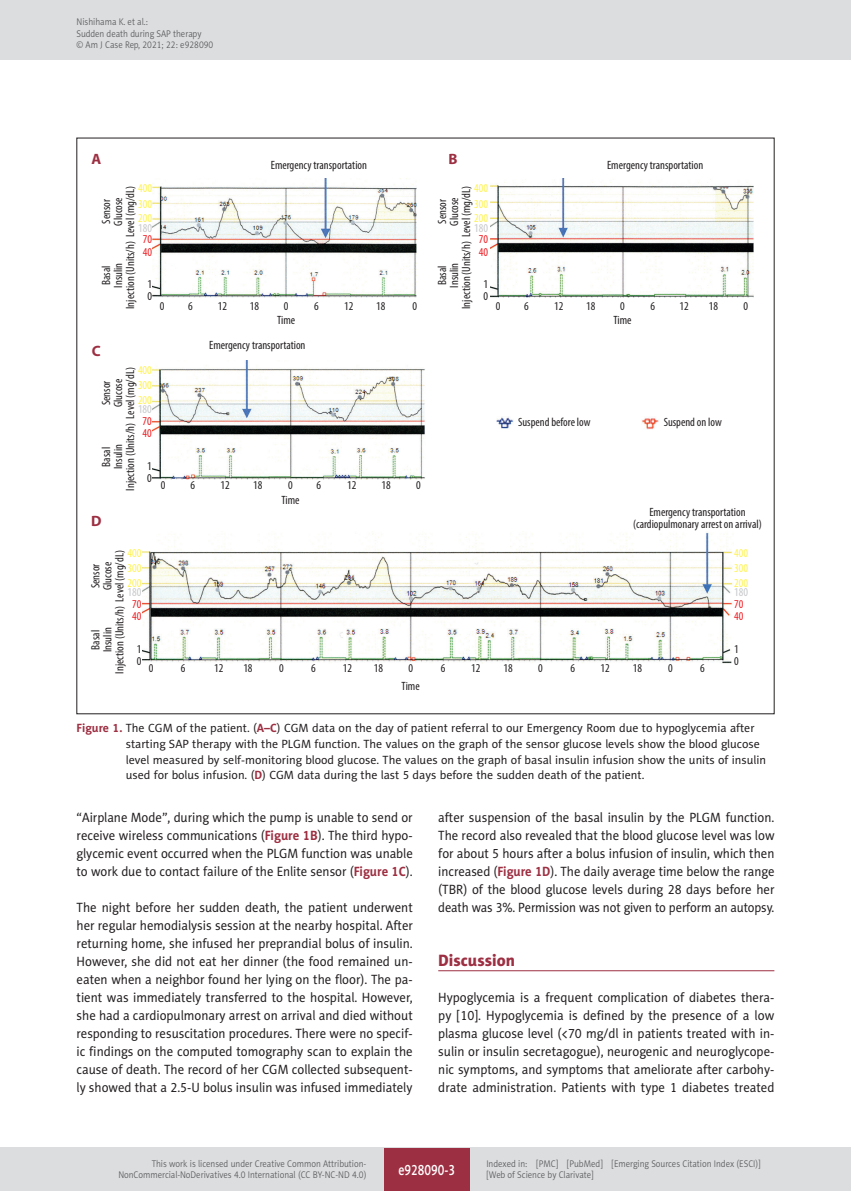
<style>
.page{position:relative;width:851px;height:1191px;background:#fff}
.page>*{position:absolute;margin:0;border:0;box-sizing:border-box;transform-origin:0 0}
.AJCR_Headline_1{font:16.5px "Naomi Sans EFN Heavy";color:#9d2f42}
.AJCR_e-PAGINA{font:15px "Naomi Sans EFN Medium";color:#fff;scale:.8 1}
.t1{font:700 15px "Myriad Pro";color:#9d2f42}
.AJCR_Body{font:13.5px/18px "Naomi Sans EFN";color:#231f20;text-align:justify;scale:.95 1}
.t2{font:condensed 12px/12px "Myriad Pro";color:#231f20}
.AJCR_Rycina_tytul{font:12px/15.8px "Naomi Sans EFN";color:#231f20}
.t3{font:condensed 12px/15.8px "Myriad Pro";color:#fff34f}
.t4{font:condensed 12px/12.8px "Myriad Pro";color:#ee1d23}
.AJCR_pagina_zywa{font:9.75px/11.2px "Naomi Sans EFN Light";color:#57585a;scale:.9 1}
.AJCR_pagina_sygnatur{font:9.75px "Naomi Sans EFN Light";color:#57585a;scale:.9 1}
.s1{color:#c7c8ca}
.s2{font-weight:700;color:#9d2f42}
</style>
<div class="page">
<hr style="left:438px;top:970px;width:336px;height:1px;background:#9d2f42">
<img style="left:153px;top:178px;width:263px;height:119px">
<img style="left:490px;top:178px;width:263px;height:119px">
<img style="left:153px;top:360px;width:272px;height:119px">
<img style="left:142px;top:532px;width:591px;height:131px">
<img style="left:496px;top:417px;width:17px;height:12px">
<img style="left:642px;top:418px;width:17px;height:11px">
<div style="left:0;top:0;width:850px;height:60px;background:#dcdddf"></div>
<div style="left:0;top:1148px;width:850px;height:43px;background:#dcdddf"></div>
<div style="left:384px;top:1147px;width:85px;height:43px;background:#9d2f42"></div>
<p class="AJCR_pagina_zywa" style="left:77px;top:16px;width:140px">Nishihama K. et al.:<br>Sudden death during SAP therapy</p>
<p class="AJCR_pagina_sygnatur" style="left:77px;top:39px;width:153px">© Am J Case Rep, 2021; 22: e928090</p>
<p class="t1" style="left:91px;top:149px;width:11px">A</p>
<p class="t3" style="left:138px;top:180px;width:15px">400<br>300</p>
<p class="t3" style="left:138px;top:213px;width:15px;line-height:9.8px">200<br><span class="s1">180</span></p>
<p class="t4" style="left:143px;top:232px;width:11px">70<br>40</p>
<p class="t2" style="left:147px;top:278px;width:6px">1<br>0</p>
<p class="t2" style="left:100px;top:224px;width:26px;rotate:-90deg">Sensor</p>
<p class="t2" style="left:112px;top:225px;width:30px;rotate:-90deg">Glucose</p>
<p class="t2" style="left:124px;top:309px;width:125px;rotate:-90deg">Injection (Units/h) Level (mg/dL)</p>
<p class="t2" style="left:100px;top:287px;width:26px;rotate:-90deg">Basal<br>Insulin</p>
<p class="t1" style="left:92px;top:341px;width:10px">C</p>
<p class="t3" style="left:138px;top:361px;width:15px">400<br>300</p>
<p class="t3" style="left:138px;top:394px;width:15px;line-height:9.8px">200<br><span class="s1">180</span></p>
<p class="t4" style="left:143px;top:414px;width:11px">70<br>40</p>
<p class="t2" style="left:147px;top:460px;width:6px">1<br>0</p>
<p class="t2" style="left:100px;top:405px;width:26px;rotate:-90deg">Sensor</p>
<p class="t2" style="left:112px;top:407px;width:30px;rotate:-90deg">Glucose</p>
<p class="t2" style="left:124px;top:490px;width:125px;rotate:-90deg">Injection (Units/h) Level (mg/dL)</p>
<p class="t2" style="left:100px;top:469px;width:26px;rotate:-90deg">Basal<br>Insulin</p>
<p class="t1" style="left:91px;top:511px;width:12px">D</p>
<p class="t2" style="left:271px;top:159px;width:98px">Emergency transportation</p>
<p class="t2" style="left:160px;top:300px;width:6px">0</p>
<p class="t2" style="left:188px;top:300px;width:6px">6</p>
<p class="t2" style="left:218px;top:300px;width:11px">12</p>
<p class="t2" style="left:250px;top:300px;width:11px">18</p>
<p class="t2" style="left:284px;top:300px;width:6px">0</p>
<p class="t2" style="left:412px;top:300px;width:6px">0</p>
<p class="t2" style="left:314px;top:300px;width:6px">6</p>
<p class="t2" style="left:344px;top:300px;width:11px">12</p>
<p class="t2" style="left:376px;top:300px;width:11px">18</p>
<p class="t2" style="left:277px;top:314px;width:20px">Time</p>
<p class="t2" style="left:209px;top:339px;width:98px">Emergency transportation</p>
<p class="t2" style="left:161px;top:479px;width:6px">0</p>
<p class="t2" style="left:190px;top:479px;width:6px">6</p>
<p class="t2" style="left:220px;top:479px;width:11px">12</p>
<p class="t2" style="left:253px;top:479px;width:11px">18</p>
<p class="t2" style="left:316px;top:479px;width:6px">6</p>
<p class="t2" style="left:347px;top:479px;width:11px">12</p>
<p class="t2" style="left:288px;top:479px;width:6px">0</p>
<p class="t2" style="left:416px;top:479px;width:6px">0</p>
<p class="t2" style="left:381px;top:479px;width:11px">18</p>
<p class="t2" style="left:281px;top:493px;width:20px">Time</p>
<p class="t1" style="left:448px;top:149px;width:11px">B</p>
<p class="t3" style="left:474px;top:180px;width:15px">400<br>300</p>
<p class="t3" style="left:474px;top:213px;width:15px;line-height:9.8px">200<br><span class="s1">180</span></p>
<p class="t4" style="left:479px;top:232px;width:11px">70<br>40</p>
<p class="t2" style="left:483px;top:278px;width:6px">1<br>0</p>
<p class="t2" style="left:436px;top:224px;width:26px;rotate:-90deg">Sensor</p>
<p class="t2" style="left:448px;top:225px;width:30px;rotate:-90deg">Glucose</p>
<p class="t2" style="left:460px;top:309px;width:125px;rotate:-90deg">Injection (Units/h) Level (mg/dL)</p>
<p class="t2" style="left:436px;top:287px;width:26px;rotate:-90deg">Basal<br>Insulin</p>
<p class="t2" style="left:607px;top:159px;width:98px">Emergency transportation</p>
<p class="t2" style="left:496px;top:300px;width:6px">0</p>
<p class="t2" style="left:524px;top:300px;width:6px">6</p>
<p class="t2" style="left:554px;top:300px;width:11px">12</p>
<p class="t2" style="left:586px;top:300px;width:11px">18</p>
<p class="t2" style="left:620px;top:300px;width:6px">0</p>
<p class="t2" style="left:743px;top:300px;width:6px">0</p>
<p class="t2" style="left:650px;top:300px;width:6px">6</p>
<p class="t2" style="left:679px;top:300px;width:11px">12</p>
<p class="t2" style="left:708px;top:300px;width:11px">18</p>
<p class="t2" style="left:613px;top:314px;width:20px">Time</p>
<p class="t2" style="left:518px;top:416px;width:74px">Suspend before low</p>
<p class="t2" style="left:663px;top:416px;width:60px">Suspend on low</p>
<p class="t2" style="left:633px;top:506px;width:130px;text-align:center">Emergency transportation (cardiopulmonary arrest on arrival)</p>
<p class="t3" style="left:127px;top:544px;width:15px">400<br>300</p>
<p class="t3" style="left:127px;top:577px;width:15px;line-height:9.8px">200<br><span class="s1">180</span></p>
<p class="t4" style="left:132px;top:597px;width:11px">70<br>40</p>
<p class="t2" style="left:137px;top:643px;width:6px">1<br>0</p>
<p class="t2" style="left:89px;top:588px;width:26px;rotate:-90deg">Sensor</p>
<p class="t2" style="left:101px;top:590px;width:30px;rotate:-90deg">Glucose</p>
<p class="t2" style="left:113px;top:673px;width:125px;rotate:-90deg">Injection (Units/h) Level (mg/dL)</p>
<p class="t2" style="left:89px;top:652px;width:26px;rotate:-90deg">Basal<br>Insulin</p>
<p class="t2" style="left:149px;top:661px;width:6px">0</p>
<p class="t2" style="left:279px;top:661px;width:6px">0</p>
<p class="t2" style="left:181px;top:661px;width:6px">6</p>
<p class="t2" style="left:214px;top:661px;width:11px">12</p>
<p class="t2" style="left:243px;top:661px;width:11px">18</p>
<p class="t2" style="left:311px;top:661px;width:6px">6</p>
<p class="t2" style="left:343px;top:661px;width:11px">12</p>
<p class="t2" style="left:373px;top:661px;width:11px">18</p>
<p class="t2" style="left:408px;top:661px;width:6px">0</p>
<p class="t2" style="left:538px;top:661px;width:6px">0</p>
<p class="t2" style="left:441px;top:661px;width:6px">6</p>
<p class="t2" style="left:471px;top:661px;width:11px">12</p>
<p class="t2" style="left:503px;top:661px;width:11px">18</p>
<p class="t2" style="left:570px;top:661px;width:6px">6</p>
<p class="t2" style="left:600px;top:661px;width:11px">12</p>
<p class="t2" style="left:632px;top:661px;width:11px">18</p>
<p class="t2" style="left:668px;top:661px;width:6px">0</p>
<p class="t2" style="left:700px;top:661px;width:6px">6</p>
<p class="t2" style="left:401px;top:679px;width:20px">Time</p>
<p class="t3" style="left:734px;top:544px;width:15px">400<br>300</p>
<p class="t3" style="left:734px;top:577px;width:15px;line-height:9.8px">200<br><span class="s1">180</span></p>
<p class="t4" style="left:734px;top:597px;width:11px">70<br>40</p>
<p class="t2" style="left:734px;top:643px;width:6px">1<br>0</p>
<p class="AJCR_Rycina_tytul" style="left:126px;top:720px;width:641px;text-indent:-49px"><span class="s2">Figure 1.</span> The CGM of the patient. (<span class="s2">A–C</span>) CGM data on the day of patient referral to our Emergency Room due to hypoglycemia after starting SAP therapy with the PLGM function. The values on the graph of the sensor glucose levels show the blood glucose level measured by self-monitoring blood glucose. The values on the graph of basal insulin infusion show the units of insulin used for bolus infusion. (<span class="s2">D</span>) CGM data during the last 5 days before the sudden death of the patient.</p>
<p class="AJCR_Body" style="left:77px;top:808px;width:355px">“Airplane Mode”, during which the pump is unable to send or receive wireless communications (<span class="s2">Figure 1B</span>). The third hypo&shy;glycemic event occurred when the PLGM function was unable to work due to contact failure of the Enlite sensor (<span class="s2">Figure 1C</span>).</p>
<p class="AJCR_Body" style="left:77px;top:898px;width:355px">The night before her sudden death, the patient underwent her regular hemodialysis session at the nearby hospital. After returning home, she infused her preprandial bolus of insulin.<br>However, she did not eat her dinner (the food remained un&shy;eaten when a neighbor found her lying on the floor). The pa&shy;tient was immediately transferred to the hospital. However, she had a cardiopulmonary arrest on arrival and died without responding to resuscitation procedures. There were no specif&shy;ic findings on the computed tomography scan to explain the cause of death. The record of her CGM collected subsequent&shy;ly showed that a 2.5-U bolus insulin was infused immediately</p>
<p class="AJCR_Body" style="left:438px;top:808px;width:355px">after suspension of the basal insulin by the PLGM function.<br>The record also revealed that the blood glucose level was low for about 5 hours after a bolus infusion of insulin, which then increased (<span class="s2">Figure 1D</span>). The daily average time below the range (TBR) of the blood glucose levels during 28 days before her death was 3%. Permission was not given to perform an autopsy.</p>
<p class="AJCR_Headline_1" style="left:438px;top:950px;width:78px">Discussion</p>
<p class="AJCR_Body" style="left:438px;top:988px;width:355px">Hypoglycemia is a frequent complication of diabetes thera&shy;py [10]. Hypoglycemia is defined by the presence of a low plasma glucose level (&lt;70 mg/dl in patients treated with in&shy;sulin or insulin secretagogue), neurogenic and neuroglycope&shy;nic symptoms, and symptoms that ameliorate after carbohy&shy;drate administration. Patients with type 1 diabetes treated</p>
<p class="AJCR_pagina_zywa" style="left:118px;top:1158px;width:277px;text-align:right">This work is licensed under Creative Common Attribution-<br>NonCommercial-NoDerivatives 4.0 International (CC BY-NC-ND 4.0)</p>
<p class="AJCR_e-PAGINA" style="left:398px;top:1160px;width:72px">e928090-3</p>
<p class="AJCR_pagina_zywa" style="left:486px;top:1158px;width:306px">Indexed in: [PMC] [PubMed] [Emerging Sources Citation Index (ESCI)] [Web of Science by Clarivate]</p>
</div>
